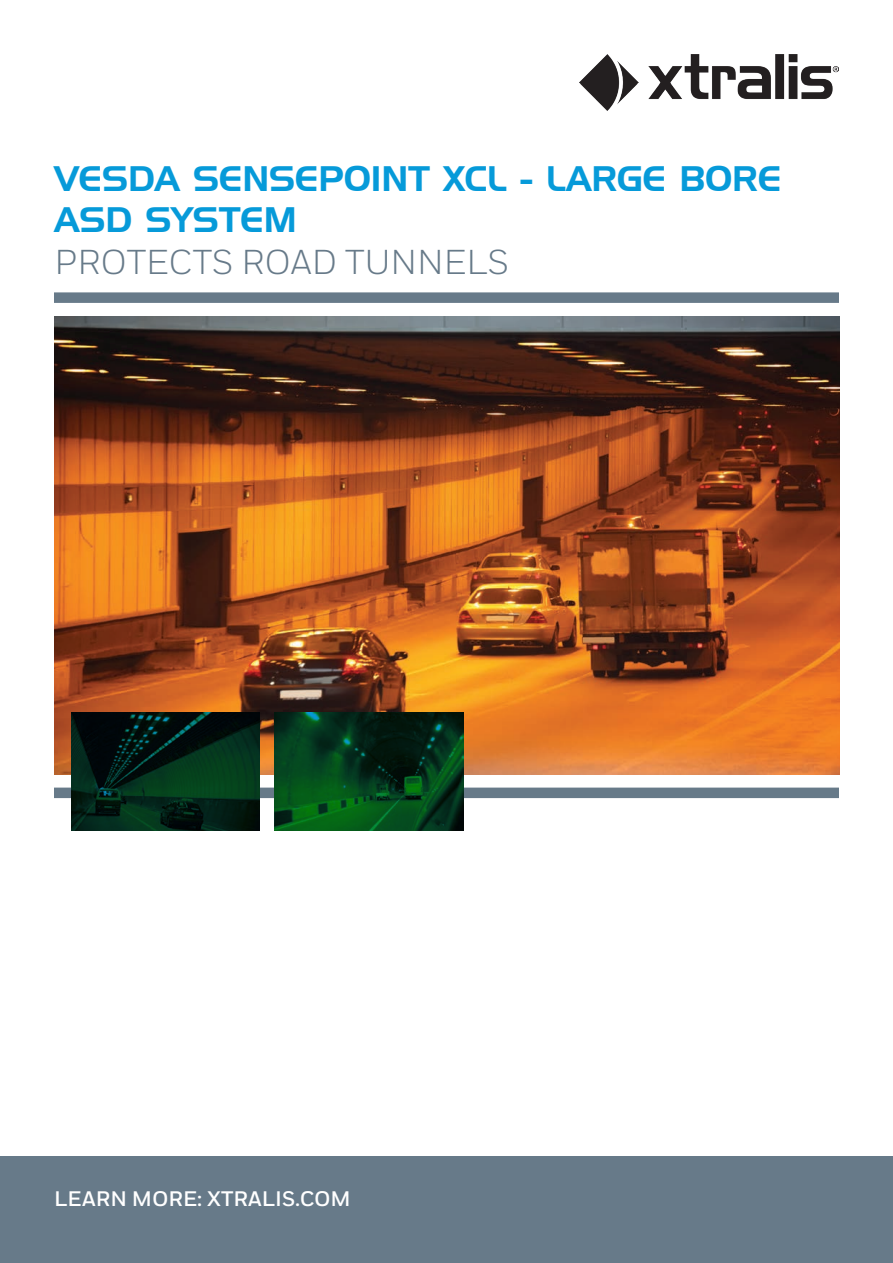
<style>
.page{position:relative;width:893px;height:1263px;background:#fff}
.page>*{position:absolute;margin:0;border:0;box-sizing:border-box;transform-origin:0 0}
.t1{font:34.5px/41.4px "Handel Gothic BT";color:#069ad9}
.t2{font:34.5px "Honeywell Sans";color:#677a89}
.t3{font:700 21px "Honeywell Sans";color:#fff}
</style>
<div class="page">
<img style="left:580px;top:54px;width:258px;height:57px">
<div style="left:54px;top:787px;width:785px;height:11px;background:#677a89"></div>
<img style="left:54px;top:317px;width:785px;height:457px">
<svg style="left:71px;top:713px;width:189px;height:118px"></svg>
<svg style="left:275px;top:713px;width:189px;height:118px"></svg>
<div style="left:54px;top:292px;width:785px;height:11px;background:#677a89"></div>
<div style="left:0;top:1157px;width:893px;height:106px;background:#677a89"></div>
<p class="t1" style="left:55px;top:158px;width:728px">VESDA SENSEPOINT XCL - LARGE BORE<br>ASD SYSTEM</p>
<p class="t2" style="left:55px;top:241px;width:456px">PROTECTS ROAD TUNNELS</p>
<p class="t3" style="left:54px;top:1186px;width:298px">LEARN MORE: XTRALIS.COM</p>
</div>
